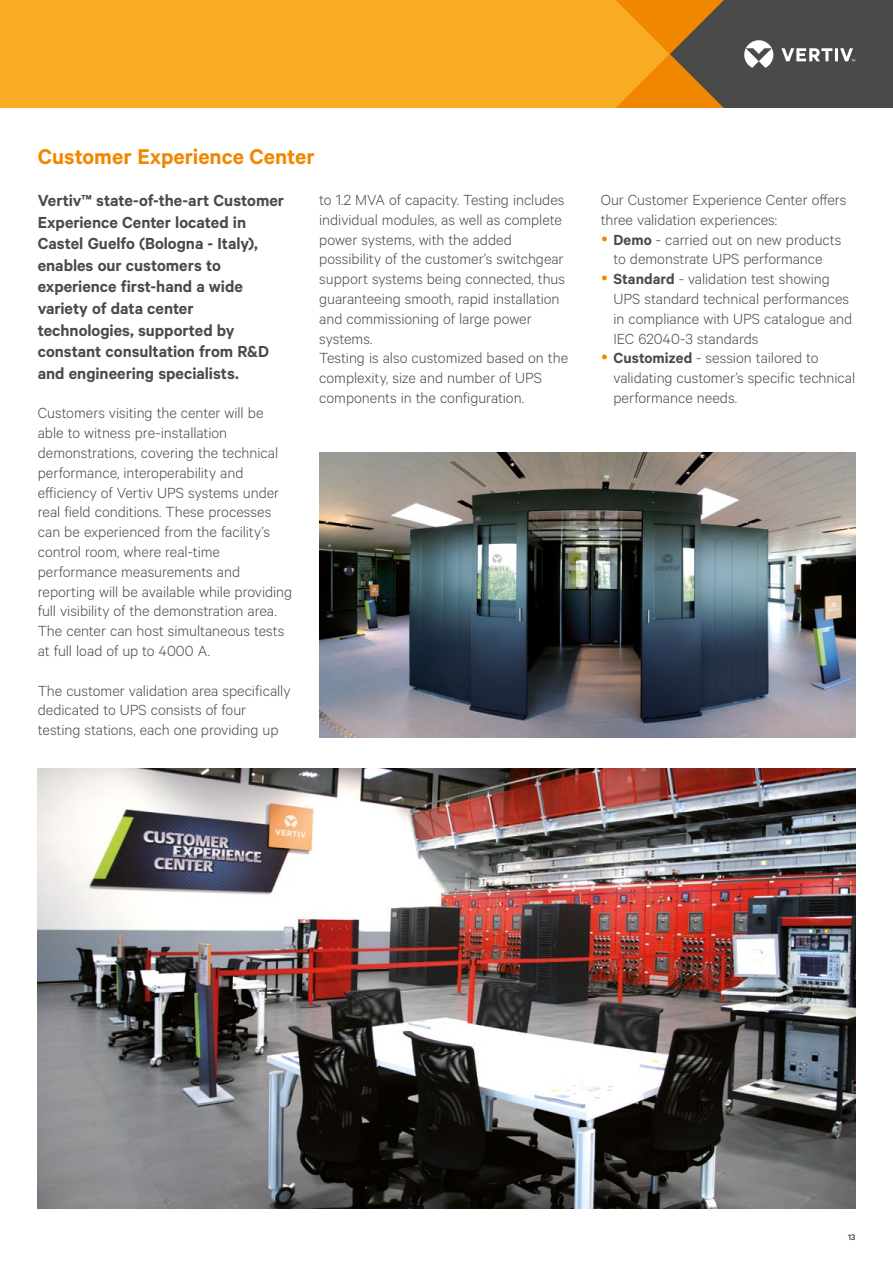
<style>
.page{position:relative;width:893px;height:1263px;background:#fff}
.page>*{position:absolute;margin:0;border:0;box-sizing:border-box;transform-origin:0 0}
.t1{font:600 24px "Calibre";color:#f18700}
.t2{font:600 18px/21.6px "Calibre";color:#4a4a49}
.t3{font:300 16.5px/19.8px "Calibre";color:#4a4a49}
.t4{font:9px "Calibre";color:#000}
.s1{font-weight:600}
</style>
<div class="page">
<div style="left:0;top:0;width:594px;height:108px;background:#f8ac24"></div>
<svg style="left:594px;top:0;width:299px;height:108px;background:#896a3a"></svg>
<img style="left:319px;top:453px;width:536px;height:285px">
<img style="left:38px;top:769px;width:817px;height:440px">
<h1 class="t1" style="left:38px;top:143px;width:278px">Customer Experience Center</h1>
<p class="t2" style="left:38px;top:189px;width:248px">Vertiv™ state-of-the-art Customer<br>Experience Center located in<br>Castel Guelfo (Bologna - Italy), enables our customers to experience first-hand a wide variety of data center technologies, supported by constant consultation from R&amp;D and engineering specialists.</p>
<p class="t3" style="left:38px;top:403px;width:256px">Customers visiting the center will be able to witness pre-installation demonstrations, covering the technical performance, interoperability and efficiency of Vertiv UPS systems under real field conditions. These processes can be experienced from the facility’s control room, where real-time performance measurements and reporting will be available while providing full visibility of the demonstration area.<br>The center can host simultaneous tests at full load of up to 4000 A.</p>
<p class="t3" style="left:38px;top:680px;width:254px">The customer validation area specifically dedicated to UPS consists of four testing stations, each one providing up</p>
<p class="t3" style="left:319px;top:189px;width:250px">to 1.2 MVA of capacity. Testing includes individual modules, as well as complete power systems, with the added possibility of the customer’s switchgear support systems being connected, thus guaranteeing smooth, rapid installation and commissioning of large power systems.<br>Testing is also customized based on the complexity, size and number of UPS components in the configuration.</p>
<p class="t3" style="left:601px;top:189px;width:247px">Our Customer Experience Center offers three validation experiences:</p>
<p class="t3" style="left:613px;top:229px;width:243px"><span class="s1">Demo</span> - carried out on new products to demonstrate UPS performance<br><span class="s1">Standard</span> - validation test showing<br>UPS standard technical performances in compliance with UPS catalogue and<br>IEC 62040-3 standards<br><span class="s1">Customized</span> - session tailored to validating customer’s specific technical performance needs.</p>
<p class="t4" style="left:848px;top:1232px;width:9px">13</p>
</div>
